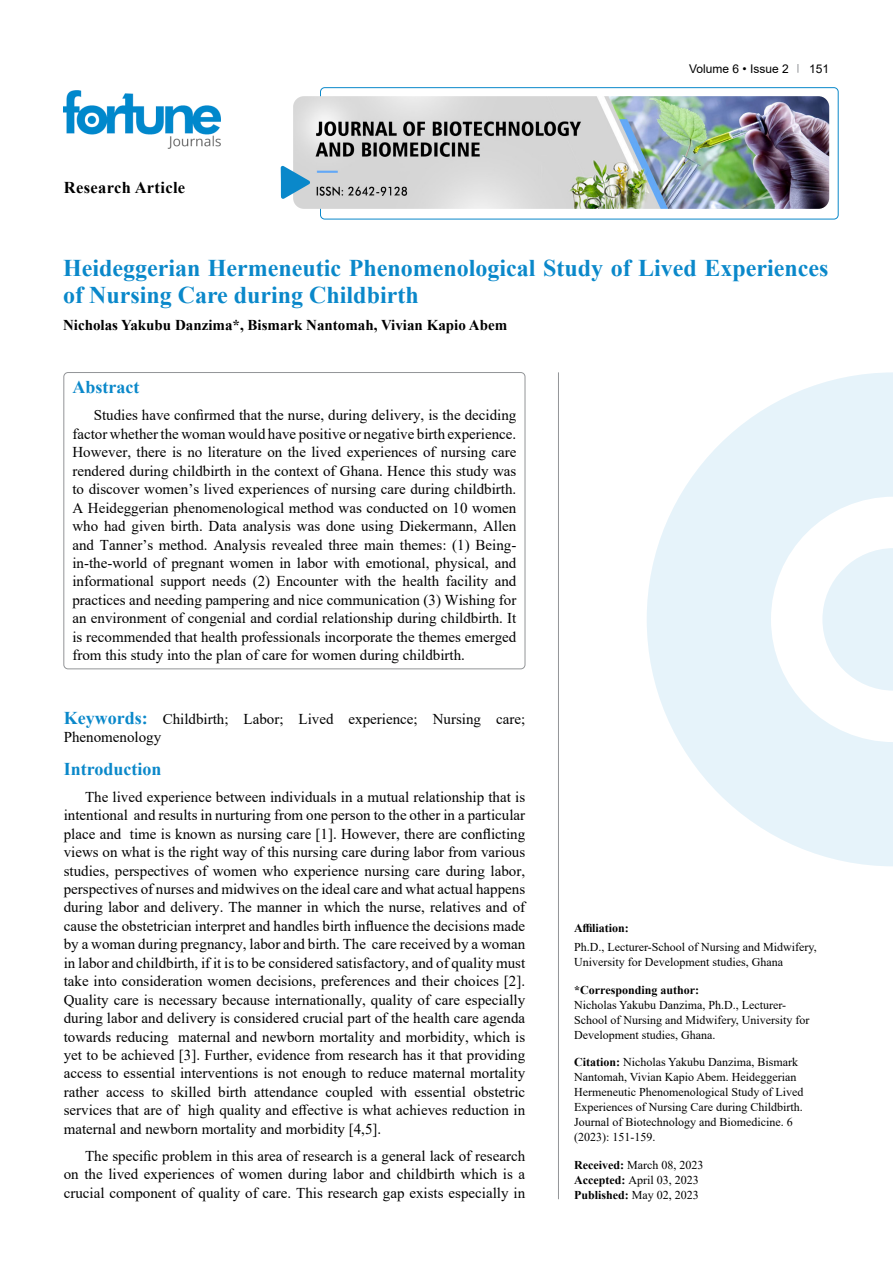
<style>
.page{position:relative;width:893px;height:1263px;background:#fff}
.page>*{position:absolute;margin:0;border:0;box-sizing:border-box;transform-origin:0 0}
.t1{font:700 24px/27px "Times New Roman";color:#0a88ca}
.t2{font:700 18px "Times New Roman";color:#0a88ca}
.t3{font:700 16.5px "Times New Roman";letter-spacing:.02em;color:#000}
.t4{font:15px/18.5px "Times New Roman";color:#000;text-align:justify}
.t5{font:700 15px "Times New Roman";color:#000}
.t6{font:12px/15px "Times New Roman";color:#000}
.t7{font:700 12px "Times New Roman";color:#000}
.t8{font:12px "Arial";color:#000}
.s1{font-weight:700;font-size:18px;color:#0a88ca}
.s2{font-weight:700}
</style>
<div class="page">
<div style="left:320px;top:87px;width:518px;height:132px;border:1px solid #0a88ca;border-radius:4px"></div>
<img style="left:64px;top:90px;width:157px;height:59px">
<img style="left:293px;top:96px;width:536px;height:113px">
<svg style="left:281px;top:166px;width:29px;height:33px"></svg>
<svg style="left:647px;top:372px;width:246px;height:494px;fill:#e6f3fa"></svg>
<svg style="left:822px;top:548px;width:71px;height:143px"></svg>
<div style="left:64px;top:372px;width:461px;height:297px;border:1px solid #939598;border-radius:4px"></div>
<hr style="left:558px;top:372px;width:1px;height:827px;background:#939598">
<p class="t3" style="left:64px;top:175px;width:123px">Research Article</p>
<p class="t8" style="left:689px;top:60px;width:101px">Volume 6 • Issue 2</p>
<p class="t8" style="left:809px;top:60px;width:22px">151</p>
<h1 class="t1" style="left:63px;top:254px;width:767px">Heideggerian Hermeneutic Phenomenological Study of Lived Experiences of Nursing Care during Childbirth</h1>
<p class="t5" style="left:63px;top:314px;width:446px">Nicholas Yakubu Danzima*, Bismark Nantomah, Vivian Kapio Abem</p>
<p class="t2" style="left:72px;top:374px;width:68px">Abstract</p>
<p class="t4" style="left:72px;top:406px;width:445px;text-indent:21px">Studies have confirmed that the nurse, during delivery, is the deciding factor whether the woman would have positive or negative birth experience.<br>However, there is no literature on the lived experiences of nursing care rendered during childbirth in the context of Ghana. Hence this study was to discover women’s lived experiences of nursing care during childbirth.<br>A Heideggerian phenomenological method was conducted on 10 women who had given birth. Data analysis was done using Diekermann, Allen and Tanner’s method. Analysis revealed three main themes: (1) Being&shy;in-the-world of pregnant women in labor with emotional, physical, and informational support needs (2) Encounter with the health facility and practices and needing pampering and nice communication (3) Wishing for an environment of congenial and cordial relationship during childbirth. It is recommended that health professionals incorporate the themes emerged from this study into the plan of care for women during childbirth.</p>
<p class="t4" style="left:64px;top:709px;width:463px"><span class="s1">Keywords:</span> Childbirth; Labor; Lived experience; Nursing care;<br>Phenomenology</p>
<p class="t2" style="left:64px;top:756px;width:99px">Introduction</p>
<p class="t4" style="left:64px;top:787px;width:463px;text-indent:21px">The lived experience between individuals in a mutual relationship that is intentional and results in nurturing from one person to the other in a particular place and time is known as nursing care [1]. However, there are conflicting views on what is the right way of this nursing care during labor from various studies, perspectives of women who experience nursing care during labor, perspectives of nurses and midwives on the ideal care and what actual happens during labor and delivery. The manner in which the nurse, relatives and of cause the obstetrician interpret and handles birth influence the decisions made by a woman during pregnancy, labor and birth. The care received by a woman in labor and childbirth, if it is to be considered satisfactory, and of quality must take into consideration women decisions, preferences and their choices [2].<br>Quality care is necessary because internationally, quality of care especially during labor and delivery is considered crucial part of the health care agenda towards reducing maternal and newborn mortality and morbidity, which is yet to be achieved [3]. Further, evidence from research has it that providing access to essential interventions is not enough to reduce maternal mortality rather access to skilled birth attendance coupled with essential obstetric services that are of high quality and effective is what achieves reduction in maternal and newborn mortality and morbidity [4,5].</p>
<p class="t4" style="left:64px;top:1146px;width:463px;text-indent:21px">The specific problem in this area of research is a general lack of research on the lived experiences of women during labor and childbirth which is a crucial component of quality of care. This research gap exists especially in</p>
<p class="t7" style="left:574px;top:919px;width:56px">Affiliation:</p>
<p class="t6" style="left:574px;top:939px;width:244px">Ph.D., Lecturer-School of Nursing and Midwifery,<br>University for Development studies, Ghana</p>
<p class="t7" style="left:574px;top:981px;width:127px">*Corresponding author:</p>
<p class="t6" style="left:574px;top:997px;width:237px">Nicholas Yakubu Danzima, Ph.D., Lecturer-<br>School of Nursing and Midwifery, University for<br>Development studies, Ghana.</p>
<p class="t6" style="left:574px;top:1054px;width:231px"><span class="s2">Citation:</span> Nicholas Yakubu Danzima, Bismark Nantomah, Vivian Kapio Abem. Heideggerian Hermeneutic Phenomenological Study of Lived Experiences of Nursing Care during Childbirth.<br>Journal of Biotechnology and Biomedicine. 6 (2023): 151-159.</p>
<p class="t6" style="left:574px;top:1157px;width:131px"><span class="s2">Received:</span> March 08, 2023<br><span class="s2">Accepted:</span> April 03, 2023<br><span class="s2">Published:</span> May 02, 2023</p>
</div>
